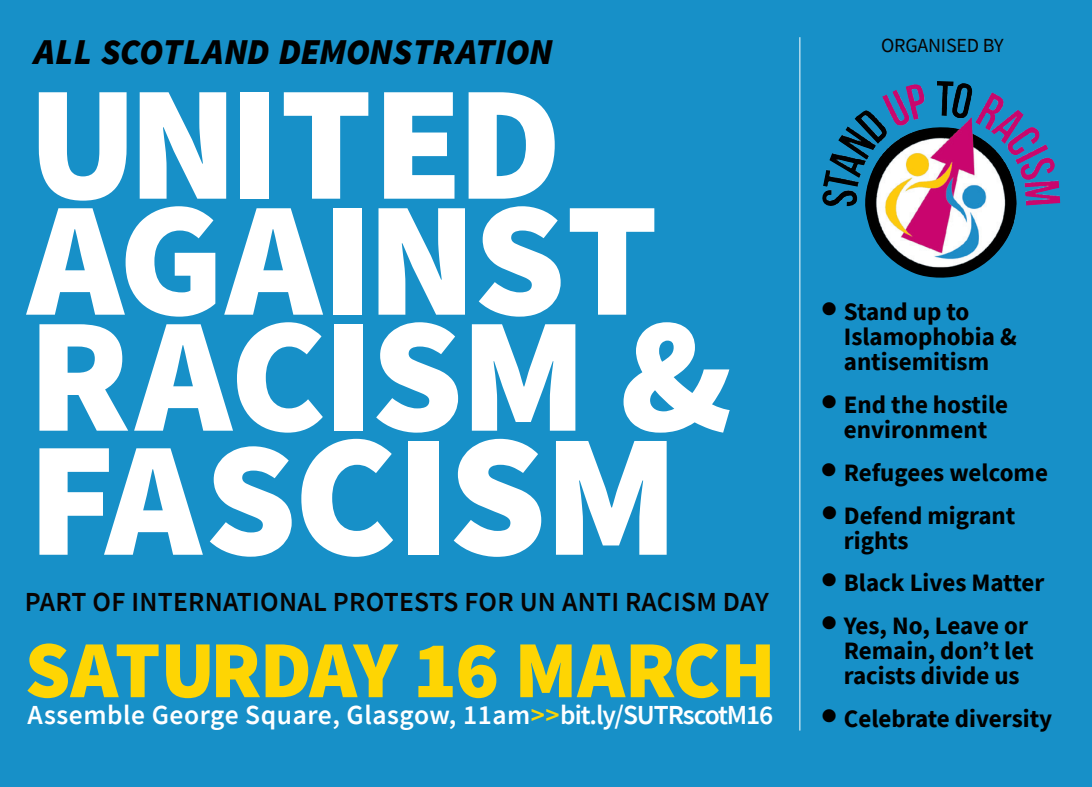
<style>
.page{position:relative;width:1092px;height:787px;background:#fff}
.page>*{position:absolute;margin:0;border:0;box-sizing:border-box;transform-origin:0 0}
.t1{font:900 175px "Source Sans Pro";color:#fff}
.t2{font:900 163.75px/116px "Source Sans Pro";letter-spacing:-.02em;color:#fff}
.t3{font:900 81.25px "Source Sans Pro";letter-spacing:-.02em;color:#fed503}
.t4{font:italic 900 36.25px "Source Sans Pro";letter-spacing:-.02em;color:#000}
.t5{font:600 27.5px "Source Sans Pro";letter-spacing:.02em;color:#fff}
.t6{font:600 27.5px "Source Sans Pro";letter-spacing:.01em;color:#080302}
.t7{font:700 25px/25px "Source Sans Pro";color:#000}
.t8{font:22.5px "Wingdings";color:#000}
.t9{font:20px "Source Sans Pro";letter-spacing:-.01em;color:#080302}
.s1{font-size:163.75px}
.s2{color:#fed503}
</style>
<div class="page">
<div style="left:0;top:0;width:1091px;height:787px;background:#1790c8"></div>
<img style="left:838px;top:81px;width:188px;height:197px">
<hr style="left:799px;top:37px;width:1px;height:693px;background:#fff">
<p class="t4" style="left:34px;top:27px;width:520px">ALL SCOTLAND DEMONSTRATION</p>
<p class="t9" style="left:881px;top:33px;width:124px">ORGANISED BY</p>
<p class="t2" style="left:28px;top:83px;width:706px">UNITED<br>AGAINST<br>RACISM &amp;</p>
<p class="t1" style="left:28px;top:375px;width:653px"><span class="s1">FAS</span>CISM</p>
<p class="t6" style="left:25px;top:583px;width:745px">PART OF INTERNATIONAL PROTESTS FOR UN ANTI RACISM DAY</p>
<p class="t3" style="left:25px;top:614px;width:752px">SATURDAY 16 MARCH</p>
<p class="t5" style="left:28px;top:696px;width:747px">Assemble George Square, Glasgow, 11am<span class="s2">&gt;&gt;</span>bit.ly/SUTRscotM16</p>
<p class="t8" style="left:820px;top:297px;width:18px">●</p>
<p class="t7" style="left:843px;top:299px;width:174px">Stand up to<br>Islamophobia &amp; antisemitism</p>
<p class="t7" style="left:843px;top:392px;width:166px">End the hostile environment</p>
<p class="t7" style="left:843px;top:460px;width:206px">Refugees welcome</p>
<p class="t7" style="left:843px;top:502px;width:173px">Defend migrant rights</p>
<p class="t7" style="left:843px;top:570px;width:202px">Black Lives Matter</p>
<p class="t7" style="left:843px;top:613px;width:191px">Yes, No, Leave or<br>Remain, don’t let racists divide us</p>
<p class="t7" style="left:843px;top:705px;width:210px">Celebrate diversity</p>
<p class="t8" style="left:820px;top:389px;width:18px">●</p>
<p class="t8" style="left:820px;top:458px;width:18px">●</p>
<p class="t8" style="left:821px;top:500px;width:18px">●</p>
<p class="t8" style="left:820px;top:568px;width:18px">●</p>
<p class="t8" style="left:820px;top:610px;width:18px">●</p>
<p class="t8" style="left:820px;top:703px;width:18px">●</p>
</div>
